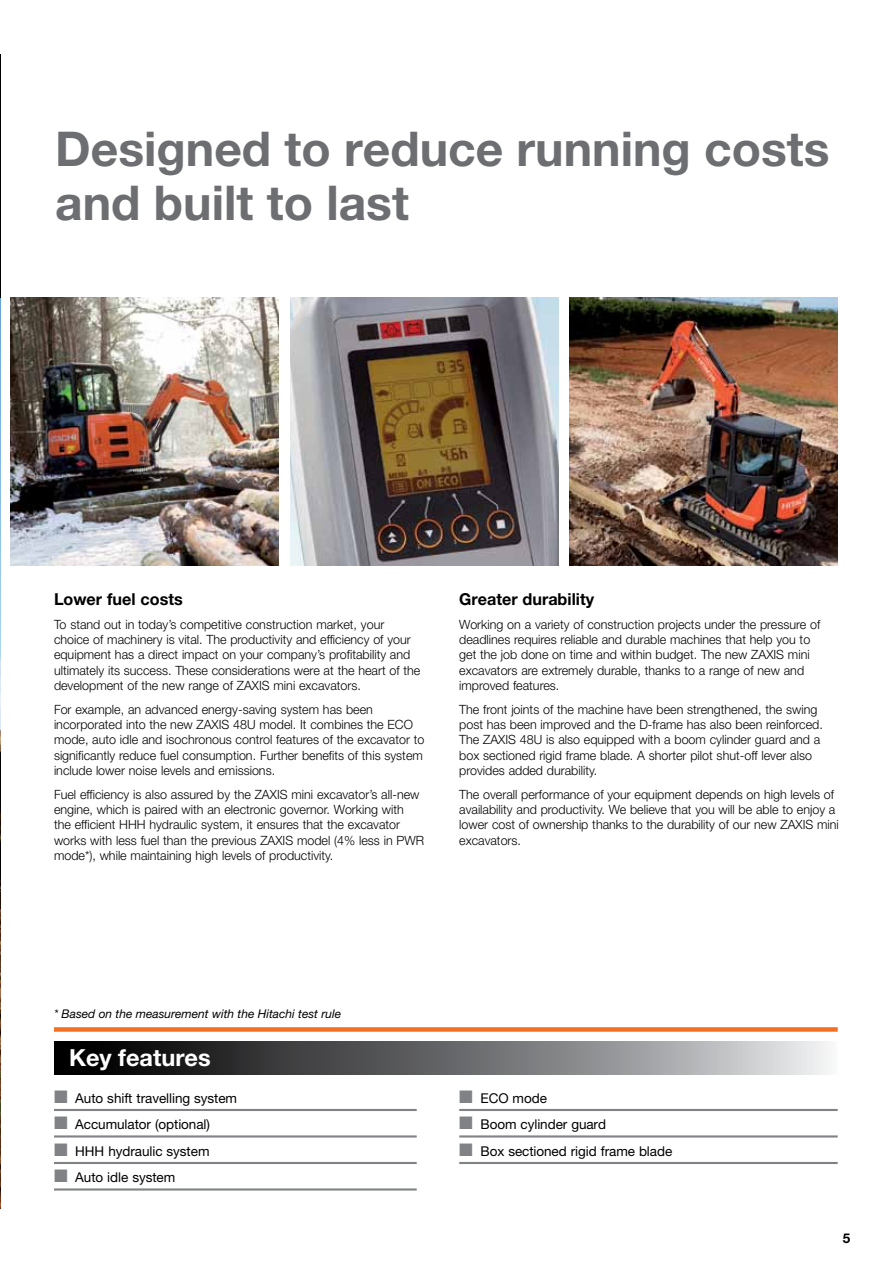
<style>
.page{position:relative;width:893px;height:1263px;background:#fff}
.page>*{position:absolute;margin:0;border:0;box-sizing:border-box;transform-origin:0 0}
.t1{font:700 48px/54.4px "Helvetica Neue LT Pro";color:#6d6e71}
.t2{font:700 23.55px "Helvetica Neue LT Pro";color:#fff}
.t3{font:700 16.5px "Helvetica Neue LT Pro";color:#000}
.t4{font:13.5px "Helvetica Neue LT Pro";letter-spacing:-.005em;color:#000}
.t5{font:700 13.5px "Helvetica Neue LT Pro";color:#000}
.t6{font:300 12.75px/15.3px "Helvetica Neue LT Pro";color:#000}
.t7{font:italic 12px "Helvetica Neue LT Pro";color:#000}
.s1{color:#808285}
</style>
<div class="page">
<div style="left:54px;top:1027px;width:784px;height:5px;background:#f36f21"></div>
<img style="left:0;top:298px;width:1px;height:911px">
<img style="left:570px;top:298px;width:268px;height:268px">
<img style="left:290px;top:298px;width:268px;height:268px">
<img style="left:11px;top:298px;width:267px;height:268px">
<svg style="left:54px;top:1041px;width:775px;height:34px;background:#68696b"></svg>
<hr style="left:0;top:54px;width:1px;height:244px;background:#000">
<hr style="left:54px;top:1109px;width:363px;height:2px;background:#808285">
<hr style="left:54px;top:1135px;width:363px;height:2px;background:#808285">
<hr style="left:54px;top:1162px;width:363px;height:2px;background:#808285">
<hr style="left:54px;top:1188px;width:363px;height:2px;background:#808285">
<hr style="left:459px;top:1109px;width:379px;height:2px;background:#808285">
<hr style="left:459px;top:1135px;width:379px;height:2px;background:#808285">
<hr style="left:459px;top:1162px;width:379px;height:2px;background:#808285">
<h1 class="t1" style="left:55px;top:120px;width:776px">Designed to reduce running costs and built to last</h1>
<p class="t3" style="left:54px;top:589px;width:130px">Lower fuel costs</p>
<p class="t6" style="left:54px;top:616px;width:368px">To stand out in today’s competitive construction market, your choice of machinery is vital. The productivity and efficiency of your equipment has a direct impact on your company’s profitability and ultimately its success. These considerations were at the heart of the development of the new range of ZAXIS mini excavators.</p>
<p class="t6" style="left:54px;top:701px;width:372px">For example, an advanced energy-saving system has been incorporated into the new ZAXIS 48U model. It combines the ECO mode, auto idle and isochronous control features of the excavator to significantly reduce fuel consumption. Further benefits of this system include lower noise levels and emissions.</p>
<p class="t6" style="left:54px;top:786px;width:372px">Fuel efficiency is also assured by the ZAXIS mini excavator’s all-new engine, which is paired with an electronic governor. Working with<br>the efficient HHH hydraulic system, it ensures that the excavator works with less fuel than the previous ZAXIS model (4% less in PWR mode*), while maintaining high levels of productivity.</p>
<p class="t3" style="left:459px;top:589px;width:136px">Greater durability</p>
<p class="t6" style="left:459px;top:616px;width:363px">Working on a variety of construction projects under the pressure of deadlines requires reliable and durable machines that help you to get the job done on time and within budget. The new ZAXIS mini excavators are extremely durable, thanks to a range of new and improved features.</p>
<p class="t6" style="left:459px;top:701px;width:365px">The front joints of the machine have been strengthened, the swing post has been improved and the D-frame has also been reinforced.<br>The ZAXIS 48U is also equipped with a boom cylinder guard and a box sectioned rigid frame blade. A shorter pilot shut-off lever also provides added durability.</p>
<p class="t6" style="left:459px;top:786px;width:381px">The overall performance of your equipment depends on high levels of availability and productivity. We believe that you will be able to enjoy a lower cost of ownership thanks to the durability of our new ZAXIS mini excavators.</p>
<p class="t7" style="left:54px;top:1006px;width:289px">* Based on the measurement with the Hitachi test rule</p>
<h2 class="t2" style="left:69px;top:1043px;width:143px">Key features</h2>
<p class="t4" style="left:54px;top:1090px;width:185px"><span class="s1">■</span> Auto shift travelling system</p>
<p class="t4" style="left:54px;top:1116px;width:157px"><span class="s1">■</span> Accumulator (optional)</p>
<p class="t4" style="left:54px;top:1143px;width:157px"><span class="s1">■</span> HHH hydraulic system</p>
<p class="t4" style="left:54px;top:1169px;width:123px"><span class="s1">■</span> Auto idle system</p>
<p class="t4" style="left:459px;top:1090px;width:89px"><span class="s1">■</span> ECO mode</p>
<p class="t4" style="left:459px;top:1116px;width:148px"><span class="s1">■</span> Boom cylinder guard</p>
<p class="t4" style="left:459px;top:1143px;width:215px"><span class="s1">■</span> Box sectioned rigid frame blade</p>
<p class="t5" style="left:843px;top:1230px;width:9px">5</p>
</div>
